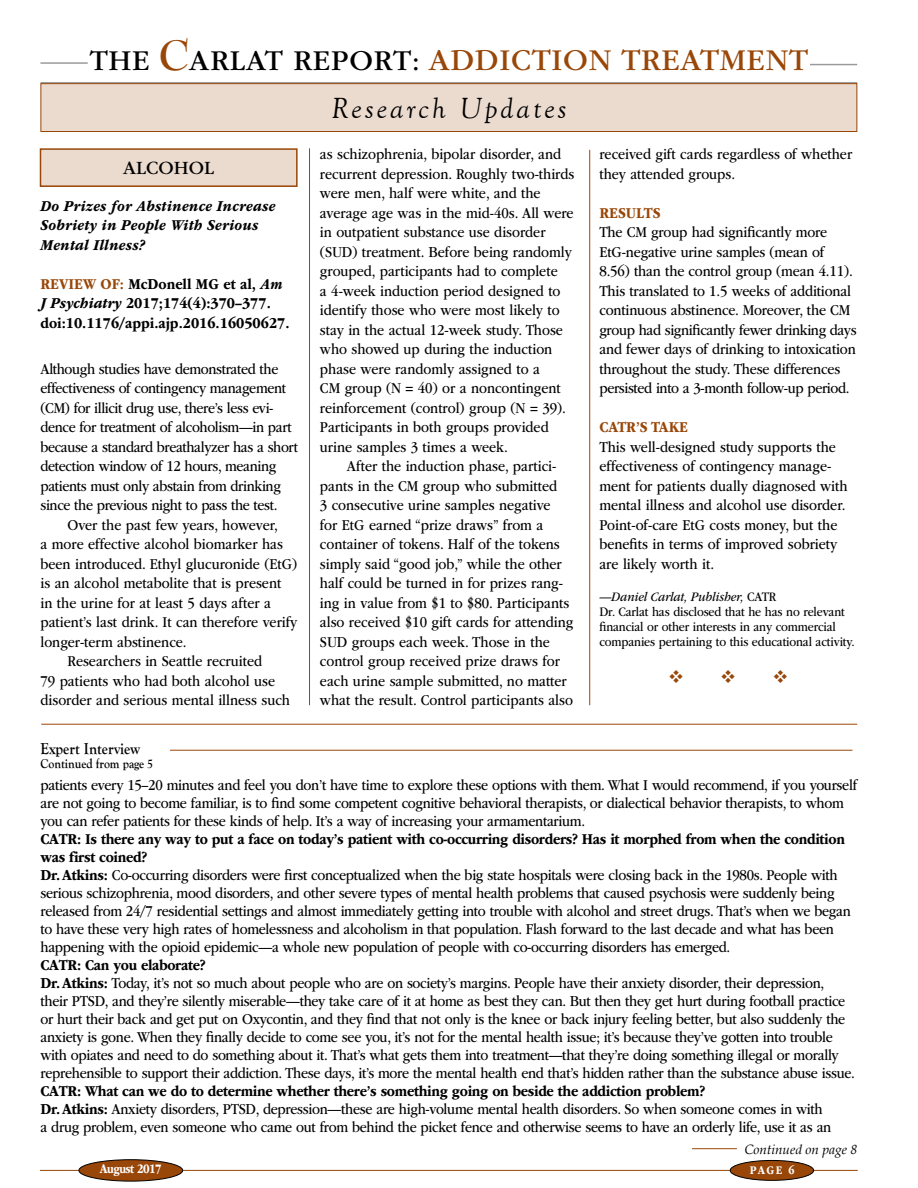
<style>
.page{position:relative;width:918px;height:1188px;background:#fff}
.page>*{position:absolute;margin:0;border:0;box-sizing:border-box;transform-origin:0 0}
.t1{font:31.5px "ITC Garamond Std";letter-spacing:.02em;color:#994708}
.t2{font:italic 30px "Goudy Old Style T";letter-spacing:.1em;color:#000}
.t3{font:19.5px "ITC Garamond Std";color:#000}
.t4{font:700 16.5px "Goudy Old Style T";color:#000;scale:.88 1}
.t5{font:15.75px/18px "ITC Garamond Std";letter-spacing:-.02em;color:#000;scale:.88 1}
.t6{font:15.75px/19.5px "ITC Garamond Std";color:#000;scale:.88 1}
.t7{font:700 15.75px/19.5px "ITC Garamond Std";color:#000;scale:.88 1}
.t8{font:italic 700 15.75px/19.5px "ITC Garamond Std";letter-spacing:.02em;color:#000;scale:.88 1}
.t9{font:700 15.75px "ITC Garamond Std";color:#994708;scale:.88 1}
.t10{font:13.5px/15px "ITC Garamond Std";letter-spacing:-.01em;color:#000;scale:.88 1}
.t11{font:700 13.5px "Goudy Old Style T";color:#000;scale:.88 1}
.t12{font:italic 13.5px "Book Antiqua";color:#000}
.t13{font:700 13.5px "ITC Garamond Std";letter-spacing:-.05em;color:#fff;scale:.82 1}
.t14{font:700 12.15px "ITC Garamond Std";color:#fff;scale:.85 1}
.s1{font-size:30px;color:#000}
.s2{font-family:"Bernhard Modern Std";font-weight:700;font-size:46.5px}
.s3{color:#994708}
.s4{font-style:italic}
.s5{font-weight:700}
</style>
<div class="page">
<hr style="left:810px;top:64px;width:47px;height:1px;background:#000">
<hr style="left:40px;top:62px;width:48px;height:2px;background:#000">
<hr style="left:40px;top:82px;width:817px;height:2px;background:#000">
<hr style="left:40px;top:1170px;width:818px;height:1px;background:#994708">
<div style="left:730px;top:1160px;width:84px;height:20px;background:#994708;border-radius:50%"></div>
<div style="left:730px;top:1160px;width:84px;height:21px;border:1px solid #000;border-radius:50%"></div>
<div style="left:79px;top:1160px;width:104px;height:21px;background:#994708;border-radius:50%"></div>
<div style="left:79px;top:1159px;width:104px;height:23px;border:1px solid #000;border-radius:50%"></div>
<div style="left:41px;top:84px;width:816px;height:48px;background:#ebdace"></div>
<div style="left:40px;top:83px;width:817px;height:49px;border:1px solid #994708"></div>
<hr style="left:309px;top:148px;width:1px;height:557px;background:#994708">
<hr style="left:589px;top:150px;width:1px;height:555px;background:#994708">
<div style="left:40px;top:149px;width:257px;height:37px;background:#ebdace"></div>
<div style="left:40px;top:148px;width:258px;height:39px;border:2px solid #994708"></div>
<hr style="left:41px;top:724px;width:816px;height:1px;background:#994708">
<hr style="left:170px;top:750px;width:683px;height:1px;background:#994708">
<hr style="left:692px;top:1148px;width:45px;height:1px;background:#994708">
<h1 class="t1" style="left:90px;top:43px;width:720px"><span class="s1">THE</span> <span class="s2">C</span><span class="s1">ARLAT REPORT:</span> ADDICTION TREATMENT</h1>
<p class="t3" style="left:123px;top:158px;width:92px">ALCOHOL</p>
<p class="t8" style="left:40px;top:196px;width:268px">Do Prizes for Abstinence Increase<br>Sobriety in People With Serious<br>Mental Illness?</p>
<p class="t7" style="left:40px;top:274px;width:285px"><span class="s3">REVIEW OF:</span> McDonell MG et al, <span class="s4">Am<br>J Psychiatry</span> 2017;174(4):370–377. doi:10.1176/appi.ajp.2016.16050627.</p>
<p class="t5" style="left:40px;top:359px;width:294px;line-height:19.5px">Although studies have demonstrated the effectiveness of contingency management (CM) for illicit drug use, there’s less evi&shy;dence for treatment of alcoholism—in part because a standard breathalyzer has a short detection window of 12 hours, meaning patients must only abstain from drinking since the previous night to pass the test.</p>
<p class="t6" style="left:67px;top:515px;width:241px">Over the past few years, however,</p>
<p class="t6" style="left:40px;top:535px;width:277px">a more effective alcohol biomarker has</p>
<p class="t6" style="left:40px;top:554px;width:293px">been introduced. Ethyl glucuronide (EtG)</p>
<p class="t6" style="left:40px;top:574px;width:275px">is an alcohol metabolite that is present</p>
<p class="t6" style="left:40px;top:593px;width:263px">in the urine for at least 5 days after a</p>
<p class="t6" style="left:40px;top:613px;width:294px">patient’s last drink. It can therefore verify</p>
<p class="t6" style="left:40px;top:632px;width:168px">longer-term abstinence.</p>
<p class="t6" style="left:67px;top:652px;width:223px">Researchers in Seattle recruited</p>
<p class="t6" style="left:40px;top:671px;width:268px">79 patients who had both alcohol use</p>
<p class="t6" style="left:40px;top:691px;width:285px">disorder and serious mental illness such</p>
<p class="t4" style="left:40px;top:740px;width:115px">Expert Interview</p>
<p class="t11" style="left:40px;top:756px;width:130px">Continued from page 5</p>
<h2 class="t2" style="left:331px;top:92px;width:237px">Research Updates</h2>
<p class="t6" style="left:320px;top:145px;width:291px">as schizophrenia, bipolar disorder, and recurrent depression. Roughly two-thirds were men, half were white, and the average age was in the mid-40s. All were in outpatient substance use disorder (SUD) treatment. Before being randomly grouped, participants had to complete<br>a 4-week induction period designed to identify those who were most likely to stay in the actual 12-week study. Those who showed up during the induction phase were randomly assigned to a<br>CM group (N = 40) or a noncontingent reinforcement (control) group (N = 39).<br>Participants in both groups provided urine samples 3 times a week.</p>
<p class="t6" style="left:320px;top:457px;width:289px;text-indent:27px">After the induction phase, partici&shy;pants in the CM group who submitted<br>3 consecutive urine samples negative<br>for EtG earned “prize draws” from a container of tokens. Half of the tokens simply said “good job,” while the other half could be turned in for prizes rang&shy;ing in value from $1 to $80. Participants also received $10 gift cards for attending SUD groups each week. Those in the control group received prize draws for each urine sample submitted, no matter what the result. Control participants also</p>
<p class="t6" style="left:599px;top:145px;width:289px">received gift cards regardless of whether they attended groups.</p>
<p class="t9" style="left:599px;top:204px;width:71px">RESULTS</p>
<p class="t5" style="left:599px;top:223px;width:294px;line-height:19.5px">The CM group had significantly more EtG-negative urine samples (mean of 8.56) than the control group (mean 4.11).<br>This translated to 1.5 weeks of additional continuous abstinence. Moreover, the CM group had significantly fewer drinking days and fewer days of drinking to intoxication throughout the study. These differences persisted into a 3-month follow-up period.</p>
<p class="t9" style="left:599px;top:418px;width:102px">CATR’S TAKE</p>
<p class="t6" style="left:599px;top:437px;width:284px">This well-designed study supports the effectiveness of contingency manage&shy;ment for patients dually diagnosed with mental illness and alcohol use disorder.<br>Point-of-care EtG costs money, but the benefits in terms of improved sobriety are likely worth it.</p>
<p class="t10" style="left:599px;top:590px;width:292px"><span class="s4">—Daniel Carlat, Publisher,</span> CATR<br>Dr. Carlat has disclosed that he has no relevant financial or other interests in any commercial companies pertaining to this educational activity.</p>
<p class="t5" style="left:40px;top:776px;width:930px">patients every 15–20 minutes and feel you don’t have time to explore these options with them. What I would recommend, if you yourself are not going to become familiar, is to find some competent cognitive behavioral therapists, or dialectical behavior therapists, to whom you can refer patients for these kinds of help. It’s a way of increasing your armamentarium.</p>
<p class="t5" style="left:40px;top:830px;width:922px"><span class="s5">CATR: Is there any way to put a face on today’s patient with co-occurring disorders? Has it morphed from when the condition was first coined?<br>Dr. Atkins:</span> Co-occurring disorders were first conceptualized when the big state hospitals were closing back in the 1980s. People with serious schizophrenia, mood disorders, and other severe types of mental health problems that caused psychosis were suddenly being released from 24/7 residential settings and almost immediately getting into trouble with alcohol and street drugs. That’s when we began to have these very high rates of homelessness and alcoholism in that population. Flash forward to the last decade and what has been happening with the opioid epidemic—a whole new population of people with co-occurring disorders has emerged.</p>
<p class="t5" style="left:40px;top:956px;width:927px"><span class="s5">CATR: Can you elaborate?<br>Dr. Atkins:</span> Today, it’s not so much about people who are on society’s margins. People have their anxiety disorder, their depression, their PTSD, and they’re silently miserable—they take care of it at home as best they can. But then they get hurt during football practice or hurt their back and get put on Oxycontin, and they find that not only is the knee or back injury feeling better, but also suddenly the anxiety is gone. When they finally decide to come see you, it’s not for the mental health issue; it’s because they’ve gotten into trouble with opiates and need to do something about it. That’s what gets them into treatment—that they’re doing something illegal or morally reprehensible to support their addiction. These days, it’s more the mental health end that’s hidden rather than the substance abuse issue.</p>
<p class="t5" style="left:40px;top:1082px;width:900px"><span class="s5">CATR: What can we do to determine whether there’s something going on beside the addiction problem?<br>Dr. Atkins:</span> Anxiety disorders, PTSD, depression—these are high-volume mental health disorders. So when someone comes in with a drug problem, even someone who came out from behind the picket fence and otherwise seems to have an orderly life, use it as an</p>
<p class="t12" style="left:744px;top:1140px;width:114px">Continued on page 8</p>
<p class="t13" style="left:100px;top:1162px;width:77px">August 2017</p>
<p class="t14" style="left:750px;top:1163px;width:54px">PAGE 6</p>
</div>
